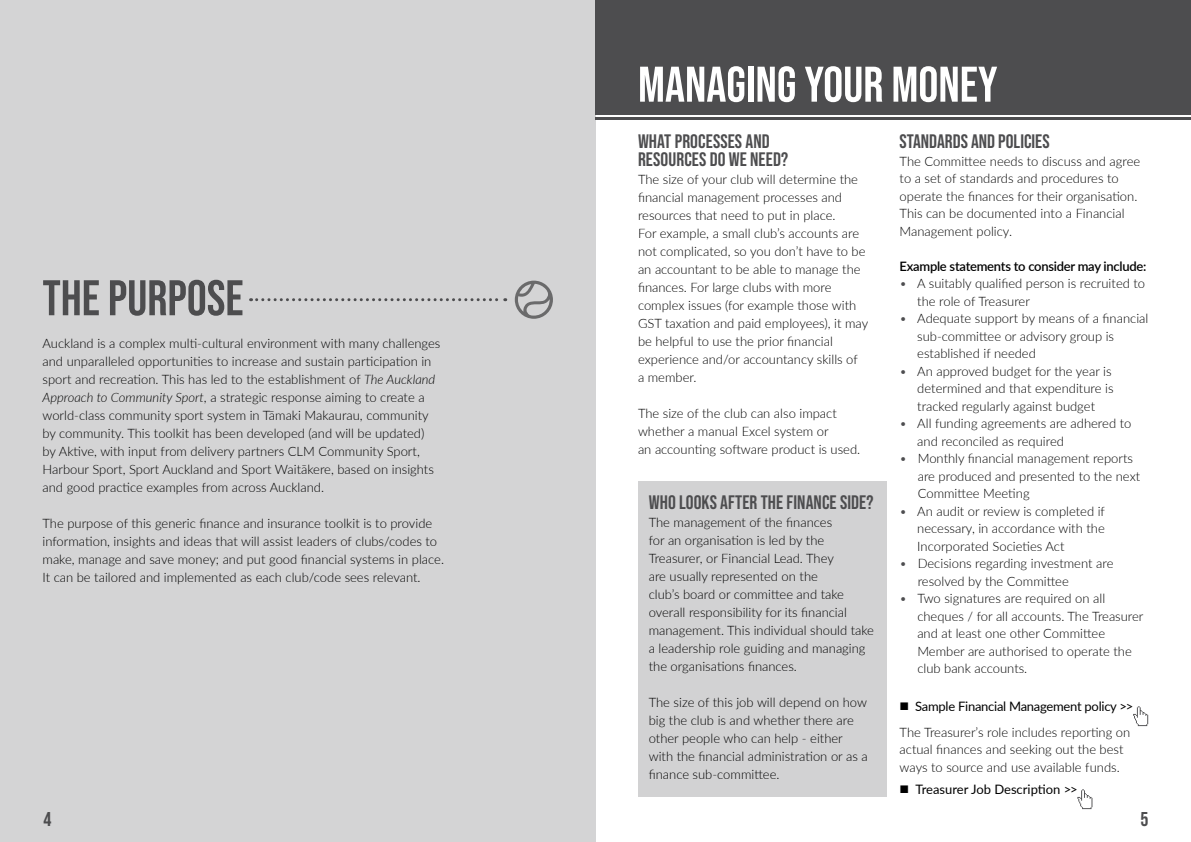
<style>
.page{position:relative;width:1191px;height:842px;background:#fff}
.page>*{position:absolute;margin:0;border:0;box-sizing:border-box;transform-origin:0 0}
.t1{font:50px "Bebas Neue";color:#fff}
.t2{font:50px "Bebas Neue";color:#4d4d4f}
.t3{font:20px "Bebas Neue";color:#4d4d4f}
.t4{font:19.5px/18px "Bebas Neue";letter-spacing:.005em;color:#4d4d4f}
.t5{font:300 13px/18px "Lato";color:#000}
.t6{font:600 13px "Lato";letter-spacing:-.02em;color:#000}
.t7{font:13px "Lato";color:#000}
.s1{font-style:italic}
.s2{color:#4d4d4f}
.s3{font-weight:400}
</style>
<div class="page">
<div style="left:0;top:0;width:595px;height:842px;background:#d4d4d5"></div>
<div style="left:638px;top:480px;width:248px;height:316px;background:#d2d2d3"></div>
<svg style="left:1133px;top:706px;width:15px;height:20px"></svg>
<svg style="left:1077px;top:789px;width:15px;height:20px"></svg>
<svg style="left:257px;top:298px;width:249px;height:3px"></svg>
<svg style="left:515px;top:281px;width:38px;height:38px"></svg>
<div style="left:595px;top:0;width:596px;height:114px;background:#4d4d4f"></div>
<hr style="left:595px;top:117px;width:596px;height:2px;background:#4d4d4f">
<h1 class="t2" style="left:43px;top:270px;width:202px">THE PURPOSE</h1>
<p class="t5" style="left:43px;top:334px;width:399px">Auckland is a complex multi-cultural environment with many challenges and unparalleled opportunities to increase and sustain participation in sport and recreation. This has led to the establishment of <span class="s1">The Auckland Approach to Community Sport</span>, a strategic response aiming to create a world-class community sport system in Tāmaki Makaurau, community by community. This toolkit has been developed (and will be updated) by Aktive, with input from delivery partners CLM Community Sport, Harbour Sport, Sport Auckland and Sport Waitākere, based on insights and good practice examples from across Auckland.</p>
<p class="t5" style="left:43px;top:514px;width:403px">The purpose of this generic finance and insurance toolkit is to provide information, insights and ideas that will assist leaders of clubs/codes to make, manage and save money; and put good financial systems in place.<br>It can be tailored and implemented as each club/code sees relevant.</p>
<h2 class="t3" style="left:43px;top:808px;width:9px">4</h2>
<h1 class="t1" style="left:638px;top:56px;width:361px">MANAGING YOUR MONEY</h1>
<h3 class="t4" style="left:638px;top:132px;width:152px">WHAT PROCESSES AND<br>RESOURCES DO WE NEED?</h3>
<p class="t5" style="left:638px;top:170px;width:232px">The size of your club will determine the financial management processes and resources that need to put in place.<br>For example, a small club’s accounts are not complicated, so you don’t have to be an accountant to be able to manage the finances. For large clubs with more complex issues (for example those with GST taxation and paid employees), it may be helpful to use the prior financial experience and/or accountancy skills of<br>a member.</p>
<p class="t5" style="left:638px;top:404px;width:224px">The size of the club can also impact whether a manual Excel system or<br>an accounting software product is used.</p>
<h3 class="t4" style="left:649px;top:493px;width:226px">WHO LOOKS AFTER THE FINANCE SIDE?</h3>
<p class="t5" style="left:649px;top:512px;width:227px">The management of the finances<br>for an organisation is led by the Treasurer, or Financial Lead. They<br>are usually represented on the<br>club’s board or committee and take overall responsibility for its financial management. This individual should take a leadership role guiding and managing the organisations finances.</p>
<p class="t5" style="left:649px;top:692px;width:220px">The size of this job will depend on how big the club is and whether there are other people who can help - either with the financial administration or as a finance sub-committee.</p>
<h3 class="t4" style="left:899px;top:132px;width:151px">STANDARDS AND POLICIES</h3>
<p class="t5" style="left:899px;top:152px;width:242px;line-height:17.5px">The Committee needs to discuss and agree to a set of standards and procedures to operate the finances for their organisation.<br>This can be documented into a Financial Management policy.</p>
<p class="t6" style="left:899px;top:257px;width:248px">Example statements to consider may include:</p>
<p class="t5" style="left:917px;top:274px;width:229px;line-height:17.5px;text-indent:-18px"><span class="s2">•</span> A suitably qualified person is recruited to the role of Treasurer</p>
<p class="t5" style="left:917px;top:309px;width:233px;line-height:17.5px;text-indent:-18px"><span class="s2">•</span> Adequate support by means of a financial sub-committee or advisory group is established if needed</p>
<p class="t5" style="left:917px;top:362px;width:198px;line-height:17.5px;text-indent:-18px"><span class="s2">•</span> An approved budget for the year is determined and that expenditure is tracked regularly against budget</p>
<p class="t5" style="left:917px;top:414px;width:215px;line-height:17.5px;text-indent:-18px"><span class="s2">•</span> All funding agreements are adhered to and reconciled as required</p>
<p class="t5" style="left:917px;top:449px;width:224px;line-height:17.5px;text-indent:-18px"><span class="s2">•</span> Monthly financial management reports are produced and presented to the next<br>Committee Meeting</p>
<p class="t5" style="left:917px;top:502px;width:189px;line-height:17.5px;text-align:justify;text-indent:-18px"><span class="s2">•</span> An audit or review is completed if necessary, in accordance with the Incorporated Societies Act</p>
<p class="t5" style="left:917px;top:554px;width:197px;line-height:17.5px;text-indent:-18px"><span class="s2">•</span> Decisions regarding investment are resolved by the Committee</p>
<p class="t5" style="left:917px;top:589px;width:228px;line-height:17.5px;text-indent:-18px"><span class="s2">•</span> Two signatures are required on all cheques / for all accounts. The Treasurer and at least one other Committee Member are authorised to operate the club bank accounts.</p>
<p class="t5" style="left:899px;top:693px;width:235px;line-height:25.8px">■ <span class="s3">Sample Financial Management policy &gt;&gt;<br></span>The Treasurer’s role includes reporting on</p>
<p class="t5" style="left:899px;top:740px;width:225px;line-height:17.5px">actual finances and seeking out the best ways to source and use available funds.</p>
<p class="t7" style="left:899px;top:780px;width:179px">■ Treasurer Job Description &gt;&gt;</p>
<h2 class="t3" style="left:1140px;top:808px;width:9px">5</h2>
</div>
